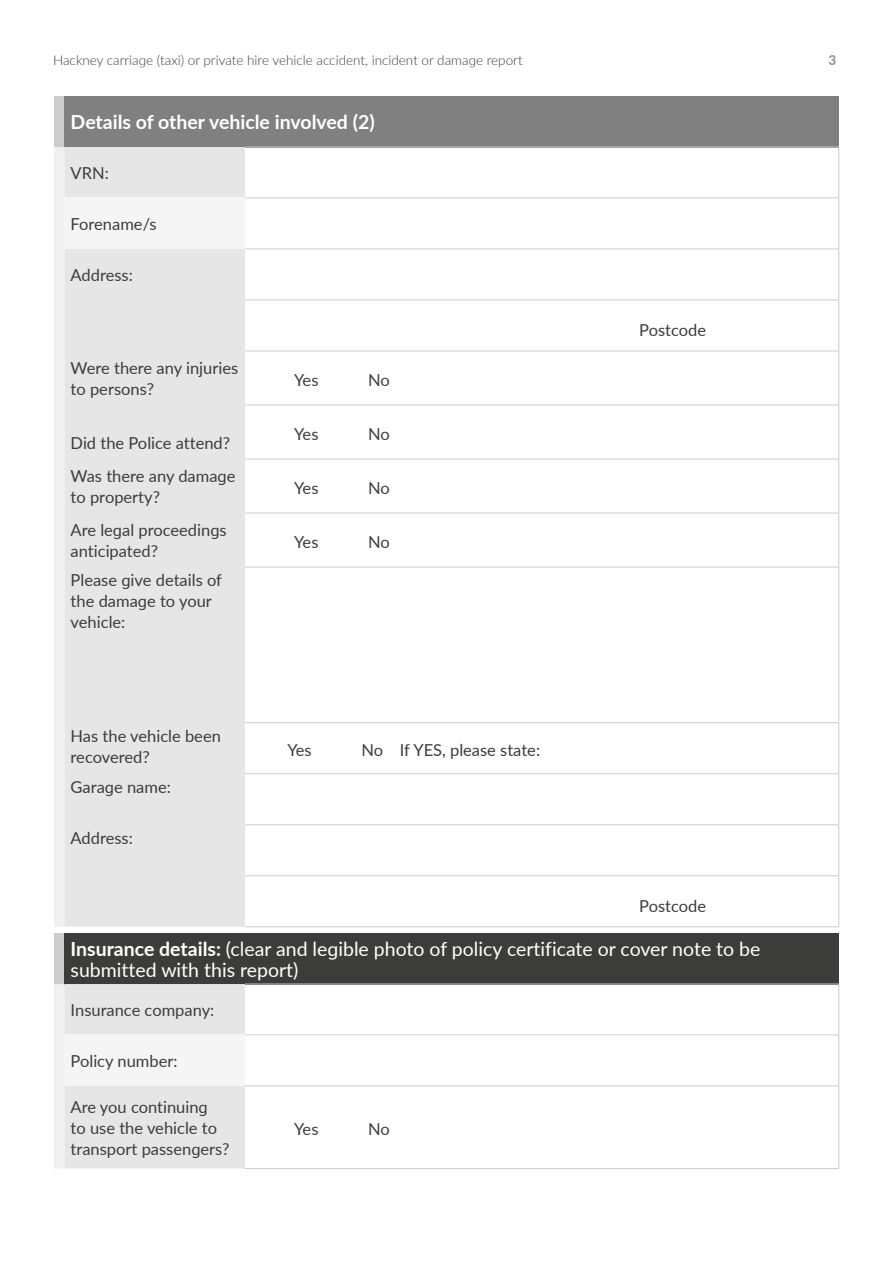
<style>
.page{position:relative;width:893px;height:1263px;background:#fff}
.page>*{position:absolute;margin:0;border:0;box-sizing:border-box;transform-origin:0 0}
.Table_text{font:19.5px/21px "Lato";color:#fff}
.Table_text-2{font:700 19.5px "Lato";color:#fff}
.Table_text-3{font:16.5px/21px "Lato";color:#3c3c3b}
.t1{font:300 13.5px "Lato";color:#3c3c3b}
.t2{font:800 13.5px "Lato";color:#949494}
.s1{font-weight:700}
</style>
<div class="page">
<div style="left:54px;top:96px;width:11px;height:51px;background:#ccc"></div>
<div style="left:65px;top:96px;width:774px;height:51px;background:#818080"></div>
<div style="left:54px;top:147px;width:11px;height:780px;background:#f0f0f0"></div>
<div style="left:65px;top:147px;width:180px;height:780px;background:#e6e6e6"></div>
<div style="left:65px;top:198px;width:180px;height:51px;background:#f5f5f5"></div>
<svg style="left:245px;top:404px;width:593px;height:163px"></svg>
<hr style="left:245px;top:147px;width:594px;height:1px;background:#ccc">
<hr style="left:838px;top:147px;width:1px;height:51px;background:#ccc">
<hr style="left:245px;top:198px;width:594px;height:1px;background:#ccc">
<hr style="left:838px;top:198px;width:1px;height:51px;background:#ccc">
<hr style="left:245px;top:249px;width:594px;height:1px;background:#ccc">
<hr style="left:838px;top:249px;width:1px;height:51px;background:#ccc">
<hr style="left:245px;top:300px;width:594px;height:1px;background:#ccc">
<hr style="left:838px;top:300px;width:1px;height:51px;background:#ccc">
<hr style="left:838px;top:567px;width:1px;height:155px;background:#ccc">
<hr style="left:245px;top:722px;width:594px;height:1px;background:#ccc">
<hr style="left:838px;top:723px;width:1px;height:50px;background:#ccc">
<hr style="left:245px;top:773px;width:594px;height:1px;background:#ccc">
<hr style="left:838px;top:774px;width:1px;height:50px;background:#ccc">
<hr style="left:245px;top:824px;width:594px;height:1px;background:#ccc">
<hr style="left:838px;top:825px;width:1px;height:50px;background:#ccc">
<hr style="left:245px;top:875px;width:594px;height:1px;background:#ccc">
<hr style="left:838px;top:876px;width:1px;height:51px;background:#ccc">
<hr style="left:245px;top:926px;width:594px;height:1px;background:#ccc">
<hr style="left:245px;top:351px;width:594px;height:1px;background:#ccc">
<hr style="left:838px;top:351px;width:1px;height:54px;background:#ccc">
<hr style="left:245px;top:405px;width:594px;height:1px;background:#ccc">
<hr style="left:838px;top:405px;width:1px;height:54px;background:#ccc">
<hr style="left:245px;top:459px;width:594px;height:1px;background:#ccc">
<hr style="left:838px;top:459px;width:1px;height:54px;background:#ccc">
<hr style="left:245px;top:513px;width:594px;height:1px;background:#ccc">
<hr style="left:838px;top:513px;width:1px;height:54px;background:#ccc">
<hr style="left:245px;top:567px;width:594px;height:1px;background:#ccc">
<div style="left:54px;top:933px;width:11px;height:51px;background:#ccc"></div>
<div style="left:65px;top:933px;width:774px;height:51px;background:#3c3c3b"></div>
<svg style="left:54px;top:984px;width:191px;height:184px;background:#e6e6e6"></svg>
<div style="left:65px;top:1035px;width:180px;height:51px;background:#f5f5f5"></div>
<hr style="left:245px;top:984px;width:594px;height:1px;background:#ccc">
<hr style="left:838px;top:984px;width:1px;height:51px;background:#ccc">
<hr style="left:245px;top:1034px;width:594px;height:1px;background:#ccc">
<hr style="left:838px;top:1035px;width:1px;height:51px;background:#ccc">
<hr style="left:245px;top:1086px;width:594px;height:1px;background:#ccc">
<hr style="left:838px;top:1086px;width:1px;height:82px;background:#ccc">
<hr style="left:245px;top:1168px;width:594px;height:1px;background:#ccc">
<p class="t1" style="left:53px;top:51px;width:471px">Hackney carriage (taxi) or private hire vehicle accident, incident or damage report</p>
<p class="t2" style="left:828px;top:50px;width:9px">3</p>
<p class="Table_text-2" style="left:71px;top:108px;width:306px">Details of other vehicle involved (2)</p>
<p class="Table_text-3" style="left:71px;top:162px;width:40px">VRN:</p>
<p class="Table_text-3" style="left:71px;top:213px;width:88px">Forename/s</p>
<p class="Table_text-3" style="left:71px;top:264px;width:64px">Address:</p>
<p class="Table_text-3" style="left:71px;top:357px;width:169px">Were there any injuries to persons?</p>
<p class="Table_text-3" style="left:71px;top:432px;width:161px">Did the Police attend?</p>
<p class="Table_text-3" style="left:71px;top:465px;width:166px">Was there any damage to property?</p>
<p class="Table_text-3" style="left:71px;top:519px;width:158px">Are legal proceedings anticipated?</p>
<p class="Table_text-3" style="left:71px;top:569px;width:153px">Please give details of the damage to your vehicle:</p>
<p class="Table_text-3" style="left:71px;top:725px;width:152px">Has the vehicle been recovered?</p>
<p class="Table_text-3" style="left:71px;top:776px;width:102px">Garage name:</p>
<p class="Table_text-3" style="left:71px;top:827px;width:64px">Address:</p>
<p class="Table_text-3" style="left:294px;top:369px;width:26px">Yes</p>
<p class="Table_text-3" style="left:368px;top:369px;width:23px">No</p>
<p class="Table_text-3" style="left:294px;top:423px;width:26px">Yes</p>
<p class="Table_text-3" style="left:368px;top:423px;width:23px">No</p>
<p class="Table_text-3" style="left:294px;top:477px;width:26px">Yes</p>
<p class="Table_text-3" style="left:368px;top:477px;width:23px">No</p>
<p class="Table_text-3" style="left:294px;top:531px;width:26px">Yes</p>
<p class="Table_text-3" style="left:368px;top:531px;width:23px">No</p>
<p class="Table_text-3" style="left:287px;top:739px;width:26px">Yes</p>
<p class="Table_text-3" style="left:361px;top:739px;width:180px">No If YES, please state:</p>
<p class="Table_text-3" style="left:639px;top:319px;width:68px">Postcode</p>
<p class="Table_text-3" style="left:639px;top:895px;width:68px">Postcode</p>
<p class="Table_text" style="left:71px;top:937px;width:691px"><span class="s1">Insurance details:</span> (clear and legible photo of policy certificate or cover note to be submitted with this report)</p>
<p class="Table_text-3" style="left:71px;top:999px;width:145px">Insurance company:</p>
<p class="Table_text-3" style="left:71px;top:1050px;width:108px">Policy number:</p>
<p class="Table_text-3" style="left:71px;top:1096px;width:160px">Are you continuing<br>to use the vehicle to transport passengers?</p>
<p class="Table_text-3" style="left:294px;top:1118px;width:26px">Yes</p>
<p class="Table_text-3" style="left:368px;top:1118px;width:23px">No</p>
</div>
